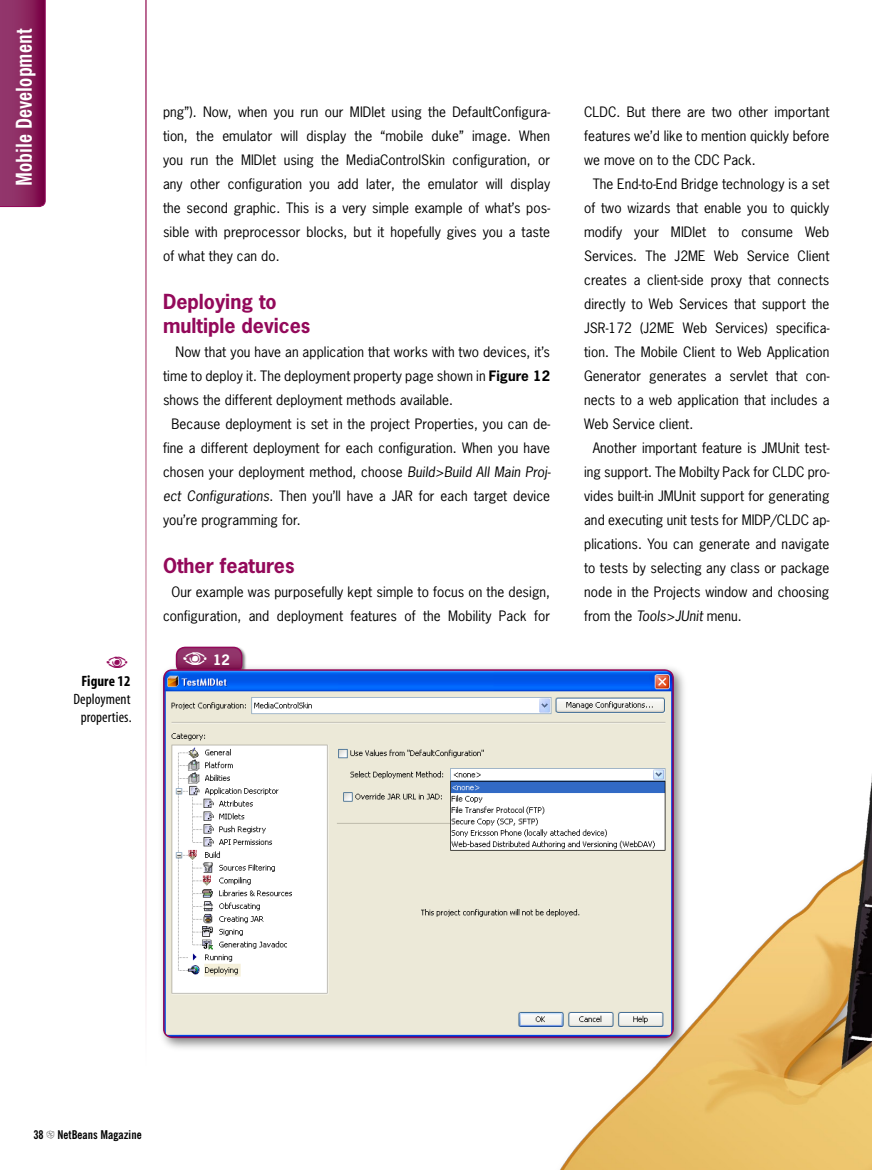
<style>
.page{position:relative;width:872px;height:1170px;background:#fff}
.page>*{position:absolute;margin:0;border:0;box-sizing:border-box;transform-origin:0 0}
.t1{font:700 condensed 21.75px "News Gothic BT";letter-spacing:.005em;color:#fff}
.t2{font:700 19.5px/23.4px "News Gothic";color:#93095a}
.t3{font:condensed 15px/18px "Myriad";letter-spacing:.005em;color:#000;text-align:center}
.t4{font:700 condensed 15px "Myriad";letter-spacing:.005em;color:#000}
.t5{font:13.5px/24px "News Gothic";letter-spacing:.005em;color:#000;text-align:justify}
.t6{font:700 13.5px "News Gothic";color:#fff}
.t7{font:700 condensed 12px "News Gothic BT";letter-spacing:.005em;color:#000}
.s1{font-weight:700}
.s2{font-style:italic}
</style>
<div class="page">
<svg style="left:0;top:0;width:46px;height:207px"></svg>
<img style="left:560px;top:774px;width:312px;height:395px">
<div style="left:175px;top:645px;width:73px;height:33px;background:#000;opacity:.5"></div>
<div style="left:176px;top:647px;width:66px;height:25px;background:#91346a;border-radius:9px"></div>
<div style="left:176px;top:646px;width:66px;height:27px;border:2px solid #93095a;border-radius:9px"></div>
<div style="left:157px;top:663px;width:532px;height:389px;background:#000;opacity:.5"></div>
<img style="left:164px;top:670px;width:509px;height:366px;border-radius:9px">
<div style="left:163px;top:669px;width:511px;height:368px;border:2px solid #93095a;border-radius:9px"></div>
<svg style="left:183px;top:662px;width:23px;height:2px"></svg>
<h1 class="t1" style="left:11px;top:186px;width:159px;rotate:-90deg">Mobile Development</h1>
<p class="t4" style="left:81px;top:673px;width:51px">Figure 12</p>
<p class="t3" style="left:73px;top:690px;width:60px">Deployment properties.</p>
<p class="t5" style="left:163px;top:100px;width:388px">png”). Now, when you run our MIDlet using the DefaultConfigura&shy;tion, the emulator will display the “mobile duke” image. When you run the MIDlet using the MediaControlSkin configuration, or any other configuration you add later, the emulator will display the second graphic. This is a very simple example of what’s pos&shy;sible with preprocessor blocks, but it hopefully gives you a taste of what they can do.</p>
<h2 class="t2" style="left:163px;top:290px;width:149px">Deploying to multiple devices</h2>
<p class="t5" style="left:163px;top:340px;width:388px;text-indent:12px">Now that you have an application that works with two devices, it’s time to deploy it. The deployment property page shown in <span class="s1">Figure 12 </span>shows the different deployment methods available.</p>
<p class="t5" style="left:163px;top:412px;width:389px;text-indent:9px">Because deployment is set in the project Properties, you can de&shy;fine a different deployment for each configuration. When you have chosen your deployment method, choose <span class="s2">Build&gt;Build All Main Proj&shy;ect Configurations</span>. Then you’ll have a JAR for each target device you’re programming for.</p>
<h2 class="t2" style="left:163px;top:554px;width:133px">Other features</h2>
<p class="t5" style="left:163px;top:580px;width:388px;text-align:right">Our example was purposefully kept simple to focus on the design, configuration, and deployment features of the Mobility Pack for</p>
<p class="t6" style="left:213px;top:650px;width:18px">12</p>
<p class="t5" style="left:584px;top:100px;width:247px">CLDC. But there are two other important features we’d like to mention quickly before we move on to the CDC Pack.</p>
<p class="t5" style="left:584px;top:172px;width:247px;text-indent:9px">The End-to-End Bridge technology is a set of two wizards that enable you to quickly modify your MIDlet to consume Web Services. The J2ME Web Service Client creates a client-side proxy that connects directly to Web Services that support the JSR-172 (J2ME Web Services) specifica&shy;tion. The Mobile Client to Web Application Generator generates a servlet that con&shy;nects to a web application that includes a Web Service client.</p>
<p class="t5" style="left:584px;top:436px;width:247px;text-indent:9px">Another important feature is JMUnit test&shy;ing support. The Mobilty Pack for CLDC pro&shy;vides built-in JMUnit support for generating and executing unit tests for MIDP/CLDC ap&shy;plications. You can generate and navigate to tests by selecting any class or package node in the Projects window and choosing from the <span class="s2">Tools&gt;JUnit</span> menu.</p>
<p class="t7" style="left:33px;top:1126px;width:6px">38</p>
<p class="t7" style="left:57px;top:1126px;width:86px">NetBeans Magazine</p>
</div>
